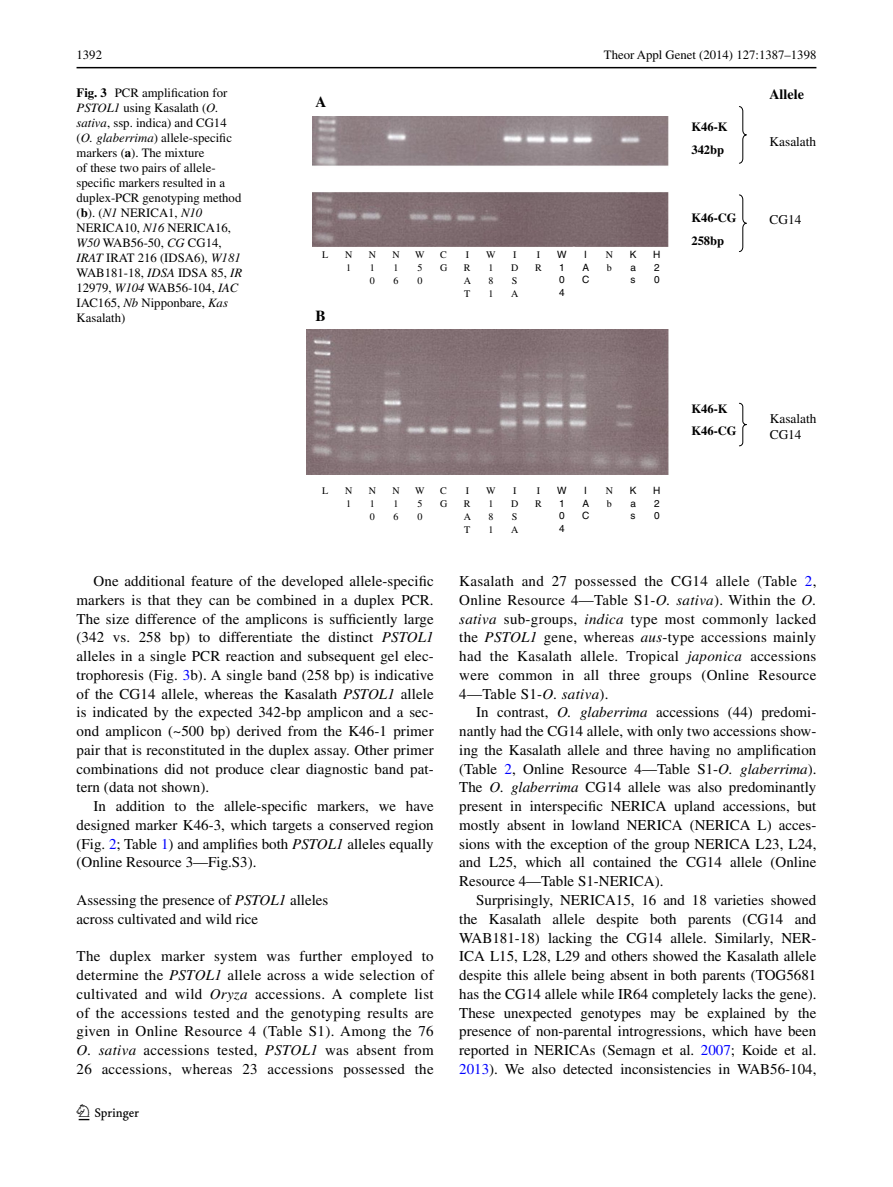
<style>
.page{position:relative;width:893px;height:1187px;background:#fff}
.page>*{position:absolute;margin:0;border:0;box-sizing:border-box;transform-origin:0 0}
.t1{font:22.5px "Springnew";color:#000}
.t2{font:700 15.3px "Times";color:#000}
.t3{font:15px/18.8px "Times";color:#000;text-align:justify}
.t4{font:700 14.1px "Times";color:#000}
.t5{font:13.35px/16px "Times";color:#000}
.t6{font:12.75px/15px "Times";color:#000}
.t7{font:700 12.6px/22.6px "Times";color:#000}
.t8{font:10.05px/13px "Times";color:#000}
.t9{font:10.05px/12.8px "Helvetica";color:#000}
.s1{font-weight:700}
.s2{font-style:italic}
.s3{color:#00f}
</style>
<div class="page">
<hr style="left:77px;top:67px;width:739px;height:1px;background:#000">
<img style="left:306px;top:329px;width:362px;height:146px">
<img style="left:312px;top:117px;width:356px;height:130px">
<svg style="left:739px;top:106px;width:8px;height:341px"></svg>
<p class="t6" style="left:77px;top:48px;width:27px">1392</p>
<p class="t6" style="left:604px;top:48px;width:214px">Theor Appl Genet (2014) 127:1387–1398</p>
<p class="t6" style="left:77px;top:85px;width:166px"><span class="s1">Fig. 3</span> PCR amplification for<br><span class="s2">PSTOL1</span> using Kasalath (<span class="s2">O. sativa</span>, ssp. indica) and CG14 (<span class="s2">O. glaberrima</span>) allele-specific markers (<span class="s1">a</span>). The mixture<br>of these two pairs of allele&shy;specific markers resulted in a duplex-PCR genotyping method (<span class="s1">b</span>). (<span class="s2">N1</span> NER</p>
<p class="t6" style="left:146px;top:205px;width:57px">ICA1, <span class="s2">N10</span></p>
<p class="t6" style="left:77px;top:220px;width:10px">NER</p>
<p class="t6" style="left:102px;top:220px;width:75px">ICA10, <span class="s2">N16</span> NER</p>
<p class="t6" style="left:77px;top:220px;width:167px;text-indent:117px">ICA16,<br><span class="s2">W50</span> WAB56-50, <span class="s2">CG</span> CG14,<br><span class="s2">IRAT</span> IRAT 216 (IDSA6), <span class="s2">W181<br></span>WAB181-18, <span class="s2">IDSA</span> IDSA 85, <span class="s2">IR<br></span>12979, <span class="s2">W104</span> WAB56-104, <span class="s2">IAC<br></span>IAC165, <span class="s2">Nb</span> Nipponbare, <span class="s2">Kas<br></span>Kasalath)</p>
<p class="t2" style="left:316px;top:93px;width:13px">A</p>
<p class="t8" style="left:322px;top:248px;width:8px">L</p>
<p class="t8" style="left:345px;top:248px;width:9px">N</p>
<p class="t2" style="left:316px;top:306px;width:12px">B</p>
<p class="t8" style="left:346px;top:261px;width:7px">1</p>
<p class="t8" style="left:369px;top:248px;width:9px;text-align:justify">N 1<br>0</p>
<p class="t8" style="left:393px;top:248px;width:9px;text-align:justify">N 1<br>6</p>
<p class="t8" style="left:415px;top:248px;width:11px">W<br>5<br>0</p>
<p class="t8" style="left:440px;top:248px;width:9px">C<br>G</p>
<p class="t8" style="left:464px;top:248px;width:9px">I<br>R<br>A<br>T</p>
<p class="t8" style="left:486px;top:248px;width:11px">W<br>1<br>8<br>1</p>
<p class="t8" style="left:511px;top:248px;width:9px">I<br>D<br>S<br>A</p>
<p class="t8" style="left:535px;top:248px;width:8px">I<br>R</p>
<p class="t9" style="left:557px;top:248px;width:11px">W<br>1<br>0<br>4</p>
<p class="t9" style="left:582px;top:248px;width:9px">I<br>A<br>C</p>
<p class="t8" style="left:606px;top:248px;width:9px">N b</p>
<p class="t9" style="left:630px;top:248px;width:8px;text-align:justify">K a s</p>
<p class="t9" style="left:653px;top:248px;width:9px;text-align:justify">H 2<br>0</p>
<p class="t7" style="left:691px;top:115px;width:38px">K46-K<br>342bp</p>
<p class="t7" style="left:691px;top:206px;width:47px">K46-CG<br>258bp</p>
<p class="t4" style="left:769px;top:85px;width:36px">Allele</p>
<p class="t5" style="left:770px;top:133px;width:48px">Kasalath</p>
<p class="t5" style="left:770px;top:211px;width:33px">CG14</p>
<p class="t8" style="left:322px;top:484px;width:8px">L</p>
<p class="t8" style="left:345px;top:484px;width:9px">N<br>1</p>
<p class="t8" style="left:369px;top:484px;width:9px;text-align:justify">N 1<br>0</p>
<p class="t8" style="left:393px;top:484px;width:9px;text-align:justify">N 1<br>6</p>
<p class="t8" style="left:415px;top:484px;width:11px">W<br>5<br>0</p>
<p class="t8" style="left:440px;top:484px;width:9px">C<br>G</p>
<p class="t8" style="left:464px;top:484px;width:9px">I<br>R<br>A<br>T</p>
<p class="t8" style="left:486px;top:484px;width:11px">W<br>1<br>8<br>1</p>
<p class="t8" style="left:511px;top:484px;width:9px">I<br>D<br>S<br>A</p>
<p class="t8" style="left:535px;top:484px;width:8px">I<br>R</p>
<p class="t9" style="left:557px;top:484px;width:11px">W<br>1<br>0<br>4</p>
<p class="t9" style="left:582px;top:484px;width:9px">I<br>A<br>C</p>
<p class="t8" style="left:606px;top:484px;width:9px">N b</p>
<p class="t9" style="left:630px;top:484px;width:8px;text-align:justify">K a s</p>
<p class="t9" style="left:653px;top:484px;width:9px;text-align:justify">H 2<br>0</p>
<p class="t7" style="left:691px;top:397px;width:47px">K46-K<br>K46-CG</p>
<p class="t5" style="left:770px;top:410px;width:48px">Kasalath<br>CG14</p>
<p class="t3" style="left:77px;top:571px;width:359px;text-indent:17px">One additional feature of the developed allele-specific markers is that they can be combined in a duplex PCR.<br>The size difference of the amplicons is sufficiently large (342 vs. 258 bp) to differentiate the distinct <span class="s2">PSTOL1 </span>alleles in a single PCR reaction and subsequent gel elec&shy;trophoresis (Fig. <span class="s3">3</span>b). A single band (258 bp) is indicative of the CG14 allele, whereas the Kasalath <span class="s2">PSTOL1</span> allele is indicated by the expected 342-bp amplicon and a sec&shy;ond amplicon (~500 bp) derived from the K46-1 primer pair that is reconstituted in the duplex assay. Other primer combinations did not produce clear diagnostic band pat&shy;tern (data not shown).</p>
<p class="t3" style="left:77px;top:796px;width:359px;text-indent:17px">In addition to the allele-specific markers, we have designed marker K46-3, which targets a conserved region (Fig. <span class="s3">2</span>; Table <span class="s3">1</span>) and amplifies both <span class="s2">PSTOL1</span> alleles equally (Online Resource 3—Fig.S3).</p>
<p class="t3" style="left:77px;top:890px;width:253px">Assessing the presence of <span class="s2">PSTOL1</span> alleles across cultivated and wild rice</p>
<p class="t3" style="left:77px;top:946px;width:359px">The duplex marker system was further employed to determine the <span class="s2">PSTOL1</span> allele across a wide selection of cultivated and wild <span class="s2">Oryza</span> accessions. A complete list of the accessions tested and the genotyping results are given in Online Resource 4 (Table S1). Among the 76<br><span class="s2">O. sativa</span> accessions tested, <span class="s2">PSTOL1</span> was absent from 26 accessions, whereas 23 accessions possessed the</p>
<h1 class="t1" style="left:79px;top:1104px;width:62px">1 3</h1>
<p class="t3" style="left:459px;top:571px;width:359px">Kasalath and 27 possessed the CG14 allele (Table <span class="s3">2</span>, Online Resource 4—Table S1-<span class="s2">O. sativa</span>). Within the <span class="s2">O. sativa</span> sub-groups, <span class="s2">indica</span> type most commonly lacked the <span class="s2">PSTOL1</span> gene, whereas <span class="s2">aus</span>-type accessions mainly had the Kasalath allele. Tropical <span class="s2">japonica</span> accessions were common in all three groups (Online Resource 4—Table S1-<span class="s2">O. sativa</span>).</p>
<p class="t3" style="left:459px;top:702px;width:359px;text-indent:17px">In contrast, <span class="s2">O. glaberrima</span> accessions (44) predomi&shy;nantly had the CG14 allele, with only two accessions show&shy;ing the Kasalath allele and three having no amplification (Table <span class="s3">2</span>, Online Resource 4—Table S1-<span class="s2">O. glaberrima</span>).<br>The <span class="s2">O. glaberrima</span> CG14 allele was also predominantly present in interspecific NER</p>
<p class="t3" style="left:641px;top:796px;width:177px">ICA upland accessions, but</p>
<p class="t3" style="left:459px;top:815px;width:179px">mostly absent in lowland NER</p>
<p class="t3" style="left:657px;top:815px;width:49px">ICA (NER</p>
<p class="t3" style="left:725px;top:815px;width:93px">ICA L) acces-</p>
<p class="t3" style="left:459px;top:834px;width:247px">sions with the exception of the group NER</p>
<p class="t3" style="left:459px;top:834px;width:359px;text-indent:265px">ICA L23, L24, and L25, which all contained the CG14 allele (Online Resource 4—Table S1-NER</p>
<p class="t3" style="left:629px;top:871px;width:36px">ICA).</p>
<p class="t3" style="left:459px;top:890px;width:359px;text-indent:131px">ICA15, 16 and 18 varieties showed the Kasalath allele despite both parents (CG14 and WAB181-18) lacking the CG14 allele. Similarly, NER</p>
<p class="t3" style="left:476px;top:890px;width:95px">Surprisingly, NER</p>
<p class="t3" style="left:459px;top:927px;width:359px;text-indent:352px">- ICA L15, L28, L29 and others showed the Kasalath allele despite this allele being absent in both parents (TOG5681 has the CG14 allele while IR64 completely lacks the gene).<br>These unexpected genotypes may be explained by the presence of non-parental introgressions, which have been reported in NER</p>
<p class="t3" style="left:459px;top:1040px;width:359px;text-align:right">ICAs (Semagn et al. <span class="s3">2007</span>; Koide et al.<br><span class="s3">2013</span>). We also detected inconsistencies in WAB56-104,</p>
</div>
